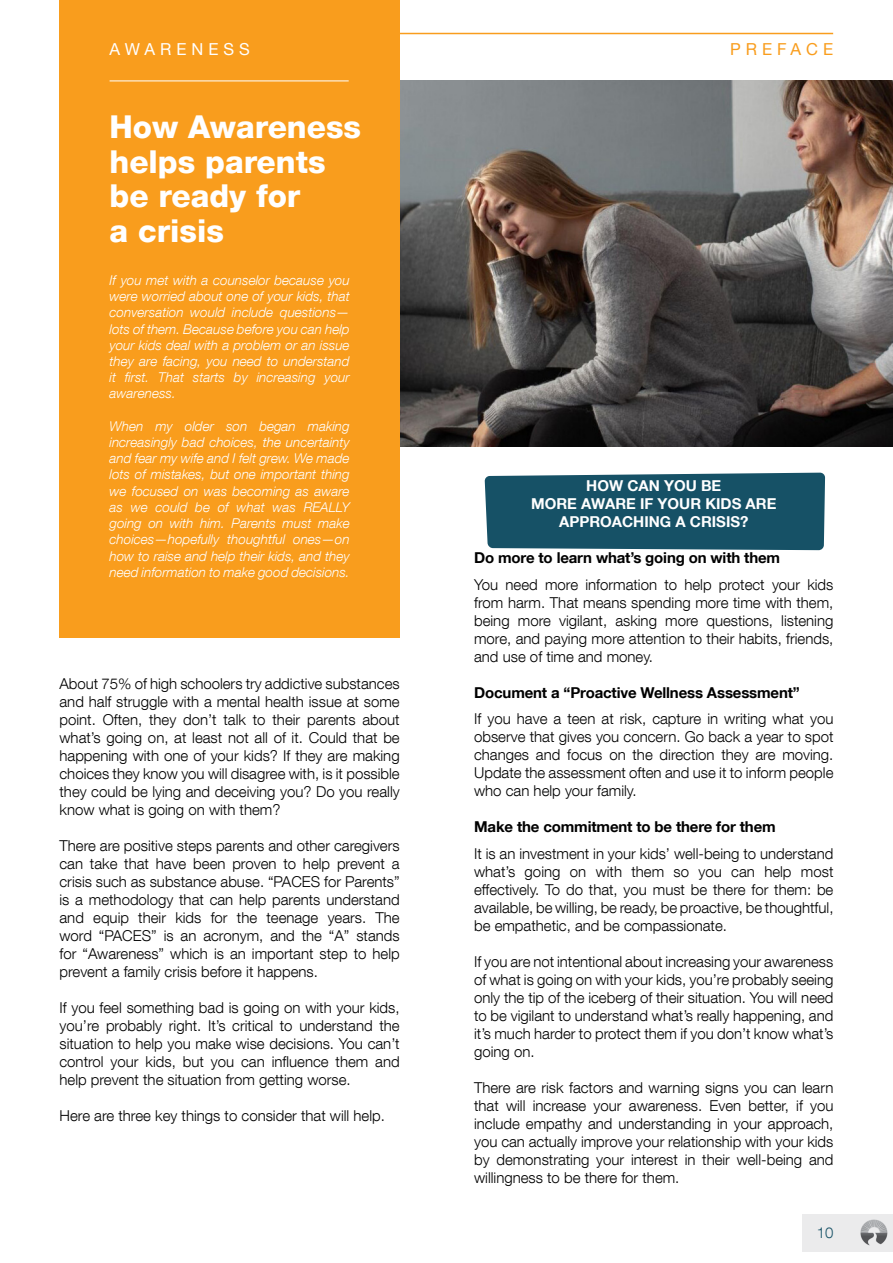
<style>
.page{position:relative;width:893px;height:1263px;background:#fff}
.page>*{position:absolute;margin:0;border:0;box-sizing:border-box;transform-origin:0 0}
.t1{font:800 31.5px/34.5px "Helvetica Neue LT Com";color:#fff}
.t2{font:16.5px "Helvetica Neue LT Com";letter-spacing:.3em;color:#fff}
.t3{font:16.5px "Helvetica Neue LT Com";letter-spacing:.3em;color:#f99d1d}
.t4{font:300 15px/18px "Helvetica Neue LT Com";color:#000;text-align:justify}
.t5{font:700 15px "Helvetica Neue LT Com";letter-spacing:-.01em;color:#000}
.t6{font:700 15px/18px "Helvetica Neue LT Com";color:#fff;text-align:center}
.t7{font:300 15px "Helvetica Neue LT Com";color:#165166}
.t8{font:italic 300 13.5px/16.2px "Helvetica Neue LT Com";color:#fff;text-align:justify}
</style>
<div class="page">
<div style="left:485px;top:473px;width:340px;height:77px;background:#165166"></div>
<img style="left:400px;top:81px;width:493px;height:366px">
<div style="left:60px;top:0;width:340px;height:638px;background:#f99d1d"></div>
<hr style="left:110px;top:81px;width:239px;height:1px;background:#fff">
<hr style="left:374px;top:33px;width:459px;height:1px;background:#f99d1d">
<div style="left:802px;top:1213px;width:91px;height:38px;background:#ebebec"></div>
<img style="left:860px;top:1219px;width:27px;height:27px">
<p class="t2" style="left:110px;top:39px;width:142px">AWARENESS</p>
<h1 class="t1" style="left:110px;top:110px;width:253px">How Awareness helps parents be ready for<br>a crisis</h1>
<p class="t8" style="left:110px;top:272px;width:242px">If you met with a counselor because you were worried about one of your kids, that conversation would include questions— lots of them. Because before you can help your kids deal with a problem or an issue they are facing, you need to understand it first. That starts by increasing your awareness.</p>
<p class="t8" style="left:110px;top:418px;width:242px">When my older son began making increasingly bad choices, the uncertainty and fear my wife and I felt grew. We made lots of mistakes, but one important thing we focused on was becoming as aware as we could be of what was REALLY going on with him. Parents must make choices—hopefully thoughtful ones—on how to raise and help their kids, and they need information to make good decisions.</p>
<p class="t4" style="left:60px;top:674px;width:342px">About 75% of high schoolers try addictive substances and half struggle with a mental health issue at some point. Often, they don’t talk to their parents about what’s going on, at least not all of it. Could that be happening with one of your kids? If they are making choices they know you will disagree with, is it possible they could be lying and deceiving you? Do you really know what is going on with them?</p>
<p class="t4" style="left:60px;top:836px;width:342px">There are positive steps parents and other caregivers can take that have been proven to help prevent a crisis such as substance abuse. “PACES for Parents” is a methodology that can help parents understand and equip their kids for the teenage years. The word “PACES” is an acronym, and the “A” stands for “Awareness” which is an important step to help prevent a family crisis before it happens.</p>
<p class="t4" style="left:60px;top:998px;width:342px">If you feel something bad is going on with your kids, you’re probably right. It’s critical to understand the situation to help you make wise decisions. You can’t control your kids, but you can influence them and help prevent the situation from getting worse.</p>
<p class="t4" style="left:60px;top:1106px;width:327px">Here are three key things to consider that will help.</p>
<p class="t3" style="left:730px;top:39px;width:105px">PREFACE</p>
<p class="t6" style="left:531px;top:476px;width:247px">HOW CAN YOU BE<br>MORE AWARE IF YOUR KIDS ARE<br>APPROACHING A CRISIS?</p>
<p class="t5" style="left:474px;top:548px;width:308px">Do more to learn what’s going on with them</p>
<p class="t4" style="left:474px;top:575px;width:361px">You need more information to help protect your kids from harm. That means spending more time with them, being more vigilant, asking more questions, listening more, and paying more attention to their habits, friends, and use of time and money.</p>
<p class="t5" style="left:474px;top:683px;width:327px">Document a “Proactive Wellness Assessment”</p>
<p class="t4" style="left:474px;top:710px;width:361px">If you have a teen at risk, capture in writing what you observe that gives you concern. Go back a year to spot changes and focus on the direction they are moving.<br>Update the assessment often and use it to inform people who can help your family.</p>
<p class="t5" style="left:474px;top:817px;width:303px">Make the commitment to be there for them</p>
<p class="t4" style="left:474px;top:844px;width:361px">It is an investment in your kids’ well-being to understand what’s going on with them so you can help most effectively. To do that, you must be there for them: be available, be willing, be ready, be proactive, be thoughtful, be empathetic, and be compassionate.</p>
<p class="t4" style="left:474px;top:952px;width:361px">If you are not intentional about increasing your awareness of what is going on with your kids, you’re probably seeing only the tip of the iceberg of their situation. You will need to be vigilant to understand what’s really happening, and it’s much harder to protect them if you don’t know what’s going on.</p>
<p class="t4" style="left:474px;top:1078px;width:361px">There are risk factors and warning signs you can learn that will increase your awareness. Even better, if you include empathy and understanding in your approach, you can actually improve your relationship with your kids by demonstrating your interest in their well-being and willingness to be there for them.</p>
<p class="t7" style="left:817px;top:1223px;width:18px">10</p>
</div>
